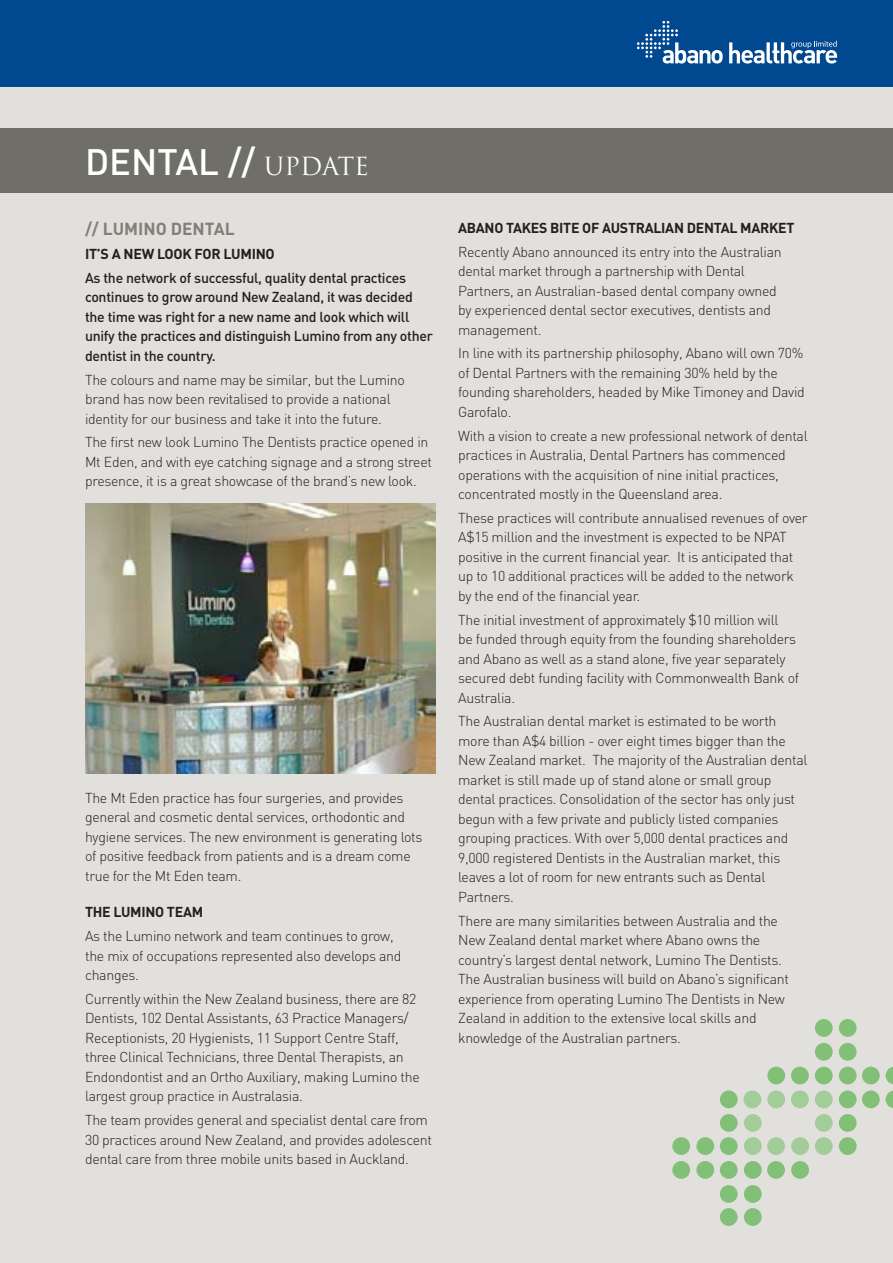
<style>
.page{position:relative;width:893px;height:1263px;background:#fff}
.page>*{position:absolute;margin:0;border:0;box-sizing:border-box;transform-origin:0 0}
.t1{font:500 36.3px "DIN";color:#fff}
.t2{font:700 17.25px "DIN";color:#808078}
.t3{font:300 14.25px/19.5px "DIN";letter-spacing:-.02em;color:#231f20}
.t4{font:500 14.25px/19.5px "DIN";letter-spacing:-.02em;color:#231f20}
.t5{font:700 14.25px "DIN";letter-spacing:-.02em;color:#231f20}
.s1{font-family:"Trajan";font-weight:400;font-size:24.3px}
</style>
<div class="page">
<div style="left:1px;top:82px;width:892px;height:1181px;background:#dcdbd8"></div>
<div style="left:0;top:0;width:893px;height:86px;background:#004990"></div>
<svg style="left:729px;top:41px;width:108px;height:23px"></svg>
<svg style="left:637px;top:21px;width:86px;height:43px"></svg>
<div style="left:0;top:128px;width:893px;height:64px;background:#706f67"></div>
<div style="left:815px;top:1090px;width:18px;height:18px;background:#a3cd98;border-radius:50%"></div>
<div style="left:791px;top:1090px;width:18px;height:18px;background:#a3cd98;border-radius:50%"></div>
<div style="left:767px;top:1090px;width:18px;height:18px;background:#a3cd98;border-radius:50%"></div>
<div style="left:743px;top:1090px;width:18px;height:18px;background:#a3cd98;border-radius:50%"></div>
<div style="left:815px;top:1114px;width:18px;height:18px;background:#a3cd98;border-radius:50%"></div>
<div style="left:815px;top:1137px;width:18px;height:18px;background:#a3cd98;border-radius:50%"></div>
<div style="left:767px;top:1137px;width:18px;height:18px;background:#a3cd98;border-radius:50%"></div>
<div style="left:791px;top:1137px;width:18px;height:18px;background:#a3cd98;border-radius:50%"></div>
<div style="left:744px;top:1114px;width:18px;height:18px;background:#a3cd98;border-radius:50%"></div>
<div style="left:744px;top:1137px;width:18px;height:18px;background:#a3cd98;border-radius:50%"></div>
<div style="left:815px;top:1019px;width:18px;height:18px;background:#83c077;border-radius:50%"></div>
<div style="left:839px;top:1019px;width:18px;height:18px;background:#83c077;border-radius:50%"></div>
<div style="left:815px;top:1043px;width:18px;height:18px;background:#83c077;border-radius:50%"></div>
<div style="left:839px;top:1043px;width:18px;height:18px;background:#83c077;border-radius:50%"></div>
<div style="left:815px;top:1067px;width:18px;height:17px;background:#83c077;border-radius:50%"></div>
<div style="left:839px;top:1067px;width:18px;height:17px;background:#83c077;border-radius:50%"></div>
<div style="left:791px;top:1067px;width:18px;height:17px;background:#83c077;border-radius:50%"></div>
<div style="left:767px;top:1067px;width:18px;height:17px;background:#83c077;border-radius:50%"></div>
<div style="left:720px;top:1090px;width:18px;height:18px;background:#83c077;border-radius:50%"></div>
<div style="left:839px;top:1090px;width:18px;height:18px;background:#83c077;border-radius:50%"></div>
<div style="left:862px;top:1067px;width:18px;height:17px;background:#83c077;border-radius:50%"></div>
<div style="left:862px;top:1090px;width:18px;height:18px;background:#83c077;border-radius:50%"></div>
<svg style="left:886px;top:1067px;width:7px;height:17px"></svg>
<svg style="left:886px;top:1090px;width:7px;height:18px"></svg>
<div style="left:839px;top:1114px;width:18px;height:18px;background:#83c077;border-radius:50%"></div>
<div style="left:839px;top:1137px;width:18px;height:18px;background:#83c077;border-radius:50%"></div>
<div style="left:720px;top:1114px;width:18px;height:18px;background:#83c077;border-radius:50%"></div>
<div style="left:720px;top:1137px;width:18px;height:18px;background:#83c077;border-radius:50%"></div>
<div style="left:720px;top:1185px;width:18px;height:18px;background:#83c077;border-radius:50%"></div>
<div style="left:744px;top:1185px;width:18px;height:18px;background:#83c077;border-radius:50%"></div>
<div style="left:720px;top:1208px;width:18px;height:18px;background:#83c077;border-radius:50%"></div>
<div style="left:744px;top:1208px;width:18px;height:18px;background:#83c077;border-radius:50%"></div>
<div style="left:672px;top:1137px;width:18px;height:18px;background:#83c077;border-radius:50%"></div>
<div style="left:696px;top:1137px;width:18px;height:18px;background:#83c077;border-radius:50%"></div>
<div style="left:767px;top:1161px;width:18px;height:18px;background:#83c077;border-radius:50%"></div>
<div style="left:791px;top:1161px;width:18px;height:18px;background:#83c077;border-radius:50%"></div>
<div style="left:720px;top:1161px;width:18px;height:18px;background:#83c077;border-radius:50%"></div>
<div style="left:744px;top:1161px;width:18px;height:18px;background:#83c077;border-radius:50%"></div>
<div style="left:672px;top:1161px;width:18px;height:18px;background:#83c077;border-radius:50%"></div>
<div style="left:696px;top:1161px;width:18px;height:18px;background:#83c077;border-radius:50%"></div>
<img style="left:85px;top:504px;width:351px;height:269px">
<h1 class="t1" style="left:85px;top:138px;width:285px">DENTAL // <span class="s1">UPDATE</span></h1>
<p class="t2" style="left:85px;top:218px;width:151px">// LUMINO DENTAL</p>
<p class="t5" style="left:85px;top:245px;width:191px">IT’S A N EW LOOK FOR LUMINO</p>
<p class="t4" style="left:85px;top:268px;width:349px">As the network of successful, quality dental practices continues to grow around New Zealand, it was decided the time was right for a new name and look which will unify the practices and distinguish Lumino from any other dentist in the country.</p>
<p class="t3" style="left:85px;top:370px;width:321px">The colours and name may be similar, but the Lumino brand has now been revitalised to provide a national identity for our business and take it into the future.</p>
<p class="t3" style="left:85px;top:432px;width:349px">The first new look Lumino The Dentists practice opened in<br>Mt Eden, and with eye catching signage and a strong street presence, it is a great showcase of the brand’s new look.</p>
<p class="t3" style="left:85px;top:788px;width:339px">The Mt Eden practice has four surgeries, and provides general and cosmetic dental services, orthodontic and hygiene services. The new environment is generating lots of positive feedback from patients and is a dream come true for the Mt Eden team.</p>
<p class="t5" style="left:85px;top:903px;width:100px">THE LUMI NO TEAM</p>
<p class="t3" style="left:85px;top:926px;width:318px">As the Lumino network and team continues to grow, the mix of occupations represented also develops and changes.</p>
<p class="t3" style="left:85px;top:989px;width:336px">Currently within the New Zealand business, there are 82<br>Dentists, 102 Dental Assistants, 63 Practice Managers/ Receptionists, 20 Hygienists, 11 Support Centre Staff, three Clinical Technicians, three Dental Therapists, an Endondontist and an Ortho Auxiliary, making Lumino the largest group practice in Australasia.</p>
<p class="t3" style="left:85px;top:1110px;width:349px">The team provides general and specialist dental care from<br>30 practices around New Zealand, and provides adolescent dental care from three mobile units based in Auckland.</p>
<p class="t5" style="left:458px;top:218px;width:100px">ABANOTAKES BITE</p>
<p class="t5" style="left:582px;top:218px;width:47px">OF AUSTRALIA</p>
<p class="t5" style="left:674px;top:218px;width:49px">N DENTAL</p>
<p class="t5" style="left:740px;top:218px;width:47px">MARKET</p>
<p class="t3" style="left:458px;top:242px;width:325px">Recently Abano announced its entry into the Australian dental market through a partnership with Dental Partners, an Australian-based dental company owned by experienced dental sector executives, dentists and management.</p>
<p class="t3" style="left:458px;top:343px;width:348px">In line with its partnership philosophy, Abano will own 70% of Dental Partners with the remaining 30% held by the founding shareholders, headed by Mike Timoney and David Garofalo.</p>
<p class="t3" style="left:458px;top:426px;width:351px">With a vision to create a new professional network of dental practices in Australia, Dental Partners has commenced operations with the acquisition of nine initial practices, concentrated mostly in the Queensland area.</p>
<p class="t3" style="left:458px;top:508px;width:351px">These practices will contribute annualised revenues of over A$15 million and the investment is expected to be NPAT positive in the current financial year. It is anticipated that up to 10 additional practices will be added to the network by the end of the financial year.</p>
<p class="t3" style="left:458px;top:610px;width:342px">The initial investment of approximately $10 million will<br>be funded through equity from the founding shareholders and Abano as well as a stand alone, five year separately secured debt funding facility with Commonwealth Bank of Australia.</p>
<p class="t3" style="left:458px;top:711px;width:351px">The Australian dental market is estimated to be worth more than A$4 billion - over eight times bigger than the New Zealand market. The majority of the Australian dental market is still made up of stand alone or small group dental practices. Consolidation of the sector has only just begun with a few private and publicly listed companies grouping practices. With over 5,000 dental practices and 9,000 registered Dentists in the Australian market, this leaves a lot of room for new entrants such as Dental Partners.</p>
<p class="t3" style="left:458px;top:910px;width:332px">There are many similarities between Australia and the New Zealand dental market where Abano owns the country’s largest dental network, Lumino The Dentists.<br>The Australian business will build on Abano’s significant experience from operating Lumino The Dentists in New Zealand in addition to the extensive local skills and knowledge of the Australian partners.</p>
</div>
